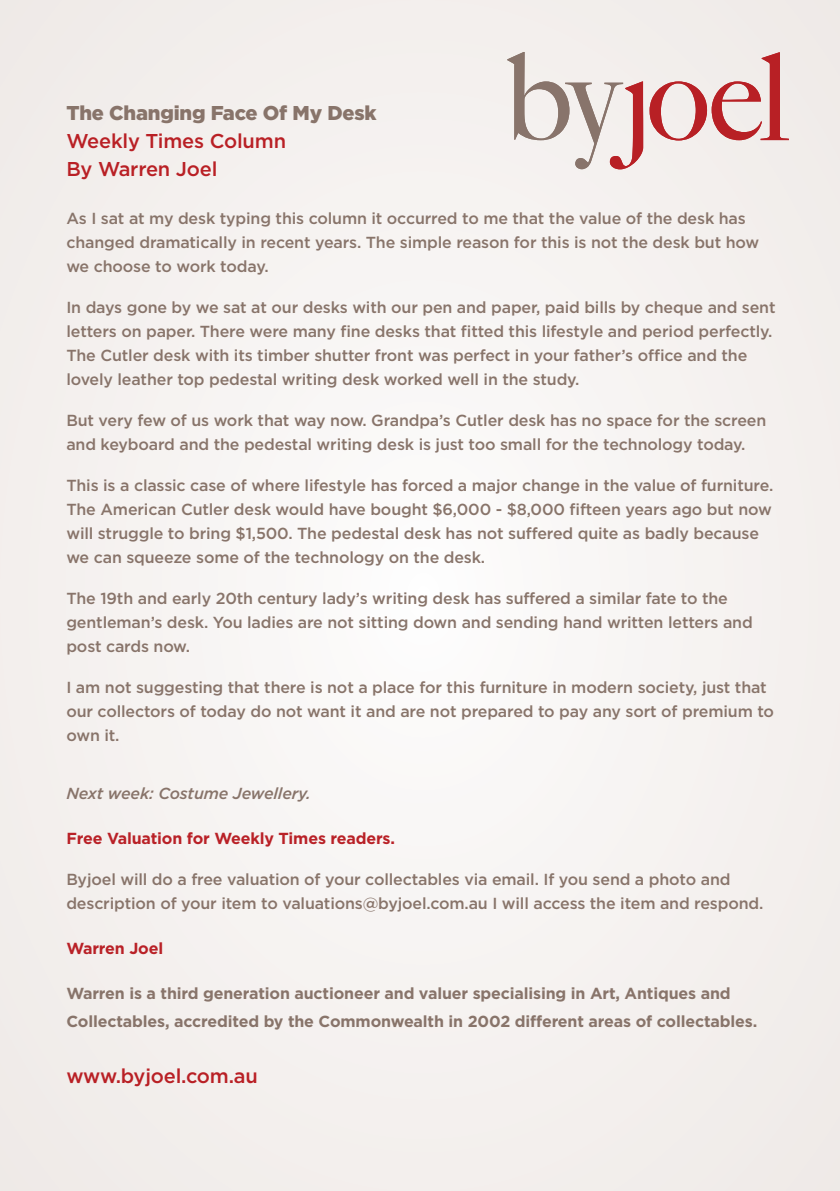
<style>
.page{position:relative;width:840px;height:1191px;background:#fff}
.page>*{position:absolute;margin:0;border:0;box-sizing:border-box;transform-origin:0 0}
.t1{font:500 20px/28px "Gotham";letter-spacing:-.01em;color:#b92025}
.t2{font:900 20px "Gotham";letter-spacing:-.01em;color:#88746a}
.t3{font:500 16px/24px "Gotham";letter-spacing:-.01em;color:#88746a}
.t4{font:700 16px/28px "Gotham";letter-spacing:-.01em;color:#88746a}
.t5{font:700 16px "Gotham";letter-spacing:-.01em;color:#b92127}
.t6{font:italic 500 16px "Gotham";letter-spacing:-.01em;color:#88746a}
.t7{font:700 14.2px "Gotham";letter-spacing:.055em;color:#88746b}
</style>
<div class="page">
<div style="left:0;top:0;width:839px;height:1191px;background:#f5f1f0"></div>
<svg style="left:507px;top:52px;width:135px;height:117px"></svg>
<svg style="left:649px;top:52px;width:139px;height:88px"></svg>
<p class="t2" style="left:66px;top:101px;width:311px">The Changing Face Of My Desk</p>
<p class="t1" style="left:66px;top:126px;width:221px">Weekly Times Column<br>By Warren Joel</p>
<p class="t3" style="left:66px;top:205px;width:694px">As I sat at my desk typing this column it occurred to me that the value of the desk has changed dramatically in recent years. The simple reason for this is not the desk but how we choose to work today.</p>
<p class="t3" style="left:66px;top:294px;width:710px">In days gone by we sat at our desks with our pen and paper, paid bills by cheque and sent letters on paper. There were many fine desks that fitted this lifestyle and period perfectly.<br>The Cutler desk with its timber shutter front was perfect in your father’s office and the lovely leather top pedestal writing desk worked well in the study.</p>
<p class="t3" style="left:66px;top:407px;width:701px">But very few of us work that way now. Grandpa’s Cutler desk has no space for the screen and keyboard and the pedestal writing desk is just too small for the technology today.</p>
<p class="t3" style="left:66px;top:473px;width:708px">This is a classic case of where lifestyle has forced a major change in the value of furniture.<br>The American Cutler desk would have bought $6,000 - $8,000 fifteen years ago but now will struggle to bring $1,500. The pedestal desk has not suffered quite as badly because we can squeeze some of the technology on the desk.</p>
<p class="t3" style="left:66px;top:586px;width:687px">The 19th and early 20th century lady’s writing desk has suffered a similar fate to the gentleman’s desk. You ladies are not sitting down and sending hand written letters and post cards now.</p>
<p class="t3" style="left:66px;top:675px;width:708px">I am not suggesting that there is not a place for this furniture in modern society, just that our collectors of today do not want it and are not prepared to pay any sort of premium to own it.</p>
<p class="t7" style="left:511px;top:220px;width:274px">AUCTION &amp; VALUATION SERVICES</p>
<p class="t6" style="left:66px;top:784px;width:246px">Next week: Costume Jewellery.</p>
<p class="t5" style="left:66px;top:829px;width:330px">Free Valuation for Weekly Times readers.</p>
<p class="t3" style="left:66px;top:867px;width:698px">Byjoel will do a free valuation of your collectables via email. If you send a photo and description of your item to valuations@byjoel.com.au I will access the item and respond.</p>
<p class="t5" style="left:66px;top:939px;width:98px">Warren Joel</p>
<p class="t4" style="left:66px;top:979px;width:692px">Warren is a third generation auctioneer and valuer specialising in Art, Antiques and<br>Collectables, accredited by the Commonwealth in 2002 different areas of collectables.</p>
<p class="t1" style="left:66px;top:1061px;width:193px">www.byjoel.com.au</p>
</div>
